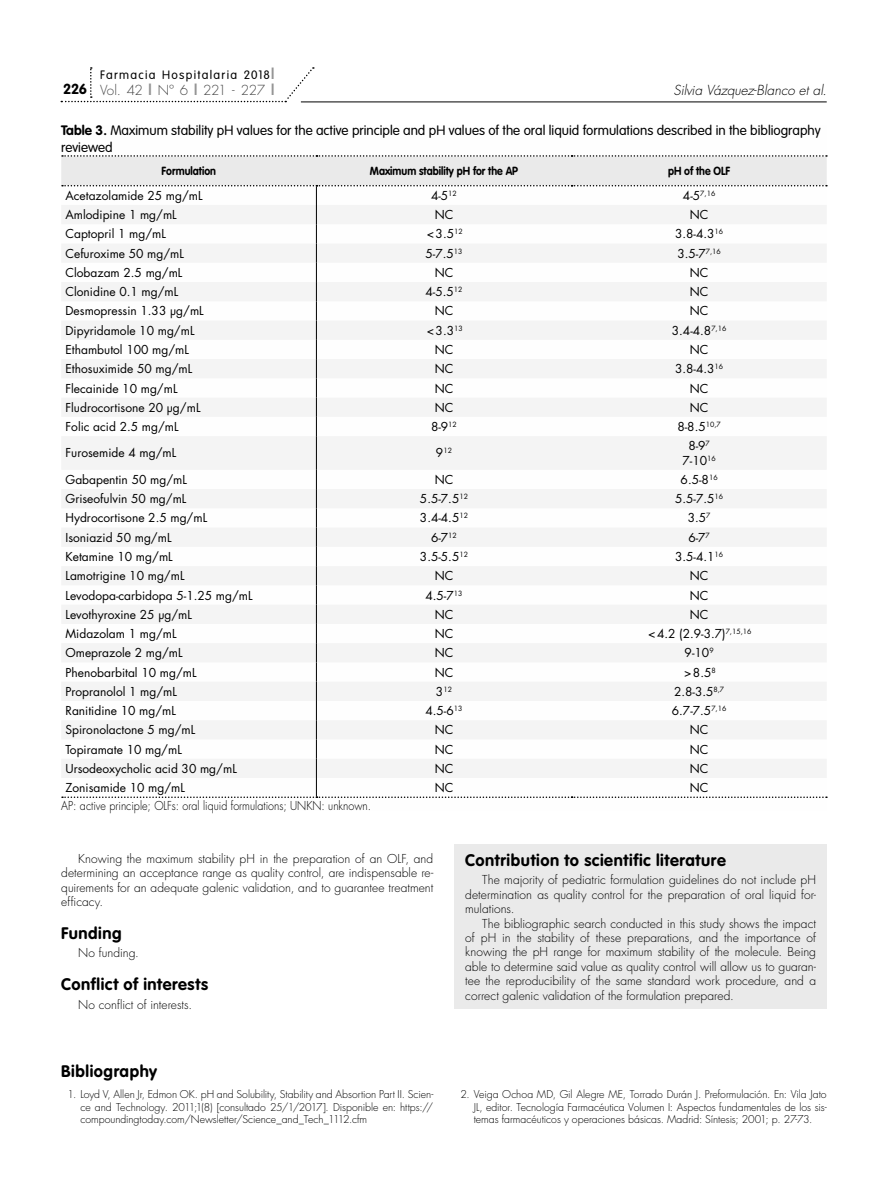
<style>
.page{position:relative;width:888px;height:1186px;background:#fff}
.page>*{position:absolute;margin:0;border:0;box-sizing:border-box;transform-origin:0 0}
.t1{font:700 16.5px "VAG Rounded Std";letter-spacing:.035em;color:#000}
.t2{font:700 14.4px "VAG Rounded Std";color:#000}
.t3{font:300 13.5px/16.2px "VAG Rounded Std";color:#000}
.t4{font:italic 300 13.5px "Futura Std";letter-spacing:-.005em;color:#000}
.t5{font:300 13.5px "Futura Std";letter-spacing:-.03em;color:#464646}
.t6{font:12px/14.4px "Futura Std";color:#000;text-align:center}
.t7{font:300 12px/14.4px "Futura Std";color:#000;text-align:justify}
.t8{font:300 12px "Futura Std";color:#000;scale:.9 1}
.t9{font:300 12px "VAG Rounded Std";letter-spacing:.105em;color:#000}
.t10{font:700 11.7px "VAG Rounded Std";color:#000;scale:.9 1}
.t11{font:300 10.5px/12.6px "Futura Std";letter-spacing:-.005em;color:#000;text-align:justify}
.t12{font:7.05px "Futura Std";color:#000}
.s1{font-family:"Futura Std";font-weight:800;font-size:13.5px;color:#949494}
.s2{font-weight:800;color:#949494}
.s3{font-weight:700}
.s4{font-size:12px}
</style>
<div class="page">
<svg style="left:61px;top:67px;width:253px;height:35px"></svg>
<hr style="left:301px;top:102px;width:526px;height:1px;background:#000">
<div style="left:62px;top:436px;width:764px;height:34px;background:#f4f4f4"></div>
<svg style="left:61px;top:155px;width:766px;height:281px"></svg>
<hr style="left:316px;top:436px;width:1px;height:34px;background:#000">
<svg style="left:62px;top:470px;width:765px;height:328px"></svg>
<div style="left:455px;top:844px;width:372px;height:38px;background:#eaeaea"></div>
<div style="left:455px;top:874px;width:372px;height:48px;background:#eaeaea"></div>
<div style="left:455px;top:917px;width:372px;height:91px;background:#eaeaea"></div>
<p class="t9" style="left:100px;top:68px;width:176px">Farmacia Hospitalaria 2018<span class="s1">l</span></p>
<p class="t5" style="left:100px;top:82px;width:176px">Vol. 42 <span class="s2">l</span> Nº 6 <span class="s2">l</span> 221 - 227 <span class="s2">l</span></p>
<p class="t4" style="left:673px;top:82px;width:155px">Silvia Vázquez-Blanco et al.</p>
<p class="t3" style="left:61px;top:123px;width:761px"><span class="s3">Table 3.</span> Maximum stability pH values for the active principle and pH values of the oral liquid formulations described in the bibliography reviewed</p>
<p class="t10" style="left:162px;top:164px;width:62px">Formulation</p>
<p class="t10" style="left:370px;top:164px;width:166px">Maximum stability pH for the AP</p>
<p class="t10" style="left:668px;top:164px;width:71px">pH of the OLF</p>
<p class="t6" style="left:66px;top:188px;width:139px">Acetazolamide 25 mg/mL</p>
<p class="t6" style="left:431px;top:188px;width:27px">4-5<sup>12</sup></p>
<p class="t12" style="left:683px;top:189px;width:34px"><span class="s4">4-5</span>7,16</p>
<p class="t6" style="left:66px;top:208px;width:113px">Amlodipine 1 mg/mL</p>
<p class="t6" style="left:435px;top:208px;width:20px">NC</p>
<p class="t6" style="left:690px;top:208px;width:20px">NC</p>
<p class="t6" style="left:66px;top:227px;width:102px">Captopril 1 mg/mL</p>
<p class="t6" style="left:427px;top:227px;width:37px">&lt;3.5<sup>12</sup></p>
<p class="t6" style="left:675px;top:227px;width:50px">3.8-4.3<sup>16</sup></p>
<p class="t6" style="left:66px;top:246px;width:120px">Cefuroxime 50 mg/mL</p>
<p class="t6" style="left:425px;top:246px;width:38px">5-7.5<sup>13</sup></p>
<p class="t6" style="left:677px;top:246px;width:45px">3.5-7<sup>7,16</sup></p>
<p class="t6" style="left:66px;top:265px;width:118px">Clobazam 2.5 mg/mL</p>
<p class="t6" style="left:435px;top:265px;width:20px">NC</p>
<p class="t6" style="left:690px;top:265px;width:20px">NC</p>
<p class="t6" style="left:66px;top:285px;width:114px">Clonidine 0.1 mg/mL</p>
<p class="t6" style="left:425px;top:285px;width:38px">4-5.5<sup>12</sup></p>
<p class="t6" style="left:690px;top:285px;width:20px">NC</p>
<p class="t6" style="left:66px;top:304px;width:140px">Desmopressin 1.33 μg/mL</p>
<p class="t6" style="left:435px;top:304px;width:20px">NC</p>
<p class="t6" style="left:690px;top:304px;width:20px">NC</p>
<p class="t6" style="left:66px;top:323px;width:131px">Dipyridamole 10 mg/mL</p>
<p class="t6" style="left:427px;top:323px;width:37px">&lt;3.3<sup>13</sup></p>
<p class="t6" style="left:672px;top:323px;width:56px">3.4-4.8<sup>7,16</sup></p>
<p class="t6" style="left:66px;top:342px;width:125px">Ethambutol 100 mg/mL</p>
<p class="t6" style="left:435px;top:342px;width:20px">NC</p>
<p class="t6" style="left:690px;top:342px;width:20px">NC</p>
<p class="t6" style="left:66px;top:362px;width:128px">Ethosuximide 50 mg/mL</p>
<p class="t6" style="left:435px;top:362px;width:20px">NC</p>
<p class="t6" style="left:675px;top:362px;width:50px">3.8-4.3<sup>16</sup></p>
<p class="t6" style="left:66px;top:381px;width:114px">Flecainide 10 mg/mL</p>
<p class="t6" style="left:435px;top:381px;width:20px">NC</p>
<p class="t6" style="left:690px;top:381px;width:20px">NC</p>
<p class="t6" style="left:66px;top:400px;width:136px">Fludrocortisone 20 μg/mL</p>
<p class="t6" style="left:435px;top:400px;width:20px">NC</p>
<p class="t6" style="left:690px;top:400px;width:20px">NC</p>
<p class="t6" style="left:66px;top:419px;width:115px">Folic acid 2.5 mg/mL</p>
<p class="t6" style="left:431px;top:419px;width:27px">8-9<sup>12</sup></p>
<p class="t6" style="left:677px;top:419px;width:45px">8-8.5<sup>10,7</sup></p>
<p class="t6" style="left:66px;top:446px;width:112px">Furosemide 4 mg/mL</p>
<p class="t12" style="left:436px;top:446px;width:18px"><span class="s4">9</span>12</p>
<p class="t6" style="left:682px;top:439px;width:35px">8-9<sup>7<br></sup>7-10<sup>16</sup></p>
<p class="t6" style="left:66px;top:472px;width:123px">Gabapentin 50 mg/mL</p>
<p class="t6" style="left:435px;top:472px;width:20px">NC</p>
<p class="t6" style="left:681px;top:472px;width:38px">6.5-8<sup>16</sup></p>
<p class="t6" style="left:66px;top:492px;width:122px">Griseofulvin 50 mg/mL</p>
<p class="t6" style="left:420px;top:492px;width:50px">5.5-7.5<sup>12</sup></p>
<p class="t6" style="left:675px;top:492px;width:50px">5.5-7.5<sup>16</sup></p>
<p class="t6" style="left:66px;top:511px;width:143px">Hydrocortisone 2.5 mg/mL</p>
<p class="t6" style="left:420px;top:511px;width:50px">3.4-4.5<sup>12</sup></p>
<p class="t6" style="left:688px;top:511px;width:24px">3.5<sup>7</sup></p>
<p class="t6" style="left:66px;top:530px;width:108px">Isoniazid 50 mg/mL</p>
<p class="t6" style="left:431px;top:530px;width:27px">6-7<sup>12</sup></p>
<p class="t6" style="left:688px;top:530px;width:23px">6-7<sup>7</sup></p>
<p class="t6" style="left:66px;top:549px;width:109px">Ketamine 10 mg/mL</p>
<p class="t6" style="left:420px;top:549px;width:50px">3.5-5.5<sup>12</sup></p>
<p class="t6" style="left:675px;top:549px;width:50px">3.5-4.1<sup>16</sup></p>
<p class="t6" style="left:66px;top:569px;width:121px">Lamotrigine 10 mg/mL</p>
<p class="t6" style="left:435px;top:569px;width:20px">NC</p>
<p class="t6" style="left:690px;top:569px;width:20px">NC</p>
<p class="t6" style="left:66px;top:588px;width:189px">Levodopa-carbidopa 5-1.25 mg/mL</p>
<p class="t6" style="left:425px;top:588px;width:38px">4.5-7<sup>13</sup></p>
<p class="t6" style="left:690px;top:588px;width:20px">NC</p>
<p class="t6" style="left:66px;top:607px;width:128px">Levothyroxine 25 μg/mL</p>
<p class="t6" style="left:435px;top:607px;width:20px">NC</p>
<p class="t6" style="left:690px;top:607px;width:20px">NC</p>
<p class="t6" style="left:66px;top:626px;width:113px">Midazolam 1 mg/mL</p>
<p class="t6" style="left:435px;top:626px;width:20px">NC</p>
<p class="t6" style="left:648px;top:626px;width:105px">&lt;4.2 (2.9-3.7)<sup>7,15,16</sup></p>
<p class="t6" style="left:66px;top:646px;width:119px">Omeprazole 2 mg/mL</p>
<p class="t6" style="left:435px;top:646px;width:20px">NC</p>
<p class="t6" style="left:685px;top:646px;width:30px">9-10<sup>9</sup></p>
<p class="t6" style="left:66px;top:665px;width:133px">Phenobarbital 10 mg/mL</p>
<p class="t6" style="left:435px;top:665px;width:20px">NC</p>
<p class="t6" style="left:684px;top:665px;width:33px">&gt;8.5<sup>8</sup></p>
<p class="t6" style="left:66px;top:684px;width:113px">Propranolol 1 mg/mL</p>
<p class="t12" style="left:436px;top:684px;width:18px"><span class="s4">3</span>12</p>
<p class="t6" style="left:674px;top:684px;width:52px">2.8-3.5<sup>8,7</sup></p>
<p class="t6" style="left:66px;top:703px;width:112px">Ranitidine 10 mg/mL</p>
<p class="t6" style="left:425px;top:703px;width:38px">4.5-6<sup>13</sup></p>
<p class="t6" style="left:672px;top:703px;width:56px">6.7-7.5<sup>7,16</sup></p>
<p class="t6" style="left:66px;top:723px;width:131px">Spironolactone 5 mg/mL</p>
<p class="t6" style="left:435px;top:723px;width:20px">NC</p>
<p class="t6" style="left:690px;top:723px;width:20px">NC</p>
<p class="t6" style="left:66px;top:742px;width:118px">Topiramate 10 mg/mL</p>
<p class="t6" style="left:435px;top:742px;width:20px">NC</p>
<p class="t6" style="left:690px;top:742px;width:20px">NC</p>
<p class="t6" style="left:66px;top:761px;width:173px">Ursodeoxycholic acid 30 mg/mL</p>
<p class="t6" style="left:435px;top:761px;width:20px">NC</p>
<p class="t6" style="left:690px;top:761px;width:20px">NC</p>
<p class="t6" style="left:66px;top:780px;width:121px">Zonisamide 10 mg/mL</p>
<p class="t6" style="left:435px;top:780px;width:20px">NC</p>
<p class="t6" style="left:690px;top:780px;width:20px">NC</p>
<p class="t8" style="left:61px;top:798px;width:346px">AP: active principle; OLFs: oral liquid formulations; UNKN: unknown.</p>
<p class="t7" style="left:61px;top:851px;width:374px;text-indent:17px">Knowing the maximum stability pH in the preparation of an OLF, and determining an acceptance range as quality control, are indispensable re&shy;quirements for an adequate galenic validation, and to guarantee treatment efficacy.</p>
<h1 class="t1" style="left:61px;top:923px;width:62px">Funding</h1>
<p class="t7" style="left:78px;top:946px;width:62px">No funding.</p>
<h1 class="t1" style="left:61px;top:974px;width:148px">Conflict of interests</h1>
<p class="t7" style="left:78px;top:997px;width:115px">No conflict of interests.</p>
<p class="t2" style="left:63px;top:81px;width:26px">226</p>
<h1 class="t1" style="left:465px;top:850px;width:262px">Contribution to scientific literature</h1>
<p class="t7" style="left:465px;top:873px;width:352px;text-indent:17px">The majority of pediatric formulation guidelines do not include pH determination as quality control for the preparation of oral liquid for&shy;mulations.</p>
<p class="t7" style="left:465px;top:916px;width:352px;text-indent:17px">The bibliographic search conducted in this study shows the impact of pH in the stability of these preparations, and the importance of knowing the pH range for maximum stability of the molecule. Being able to determine said value as quality control will allow us to guaran&shy;tee the reproducibility of the same standard work procedure, and a correct galenic validation of the formulation prepared.</p>
<h1 class="t1" style="left:61px;top:1061px;width:97px">Bibliography</h1>
<p class="t11" style="left:80px;top:1088px;width:354px;text-indent:-13px">1. Loyd V, Allen Jr, Edmon OK. pH and Solubility, Stability and Absortion Part II. Scien&shy;ce and Technology. 2011;1(8) [consultado 25/1/2017]. Disponible en: https:// compoundingtoday.com/Newsletter/Science_and_Tech_1112.cfm</p>
<p class="t11" style="left:474px;top:1088px;width:354px;text-indent:-13px">2. Veiga Ochoa MD, Gil Alegre ME, Torrado Durán J. Preformulación. En: Vila Jato JL, editor. Tecnología Farmacéutica Volumen I: Aspectos fundamentales de los sis&shy;temas farmacéuticos y operaciones básicas. Madrid: Síntesis; 2001; p. 27-73.</p>
</div>
